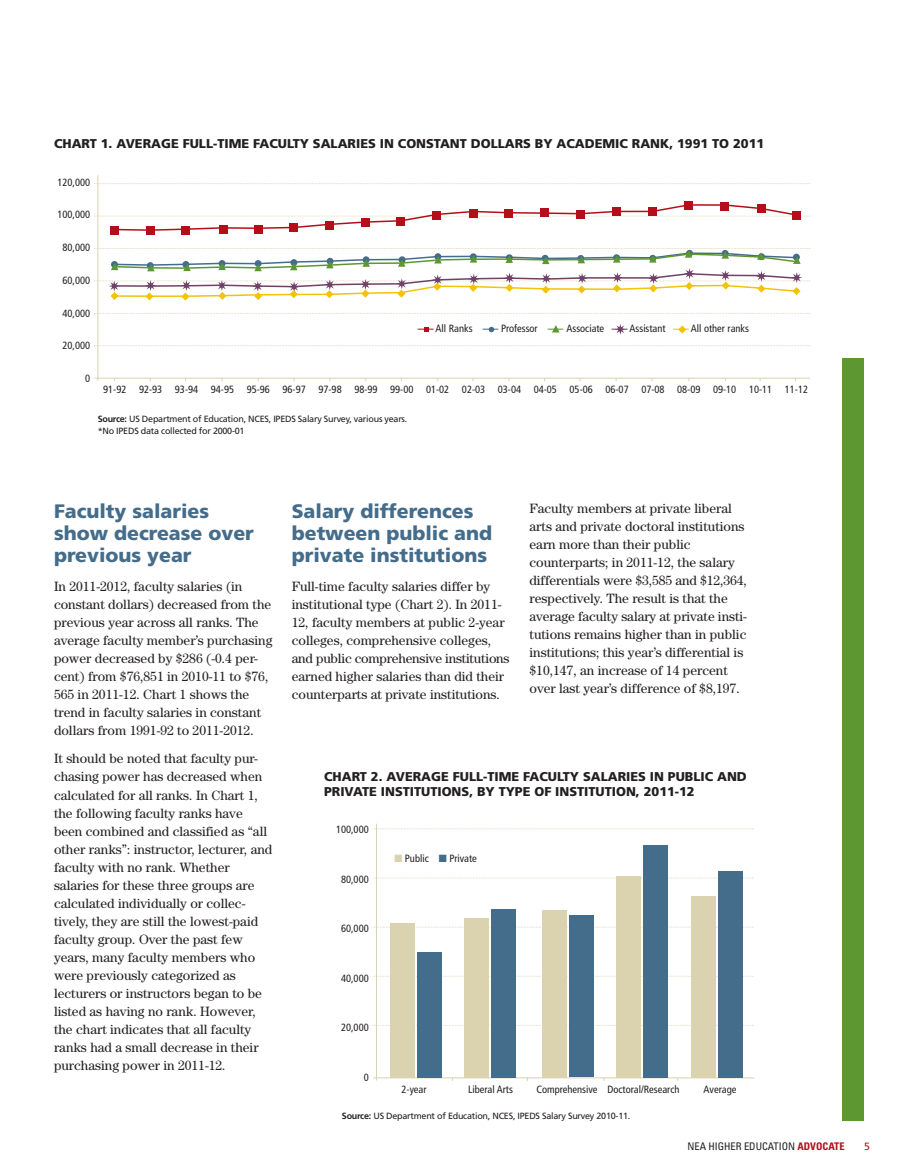
<style>
.page{position:relative;width:918px;height:1175px;background:#fff}
.page>*{position:absolute;margin:0;border:0;box-sizing:border-box;transform-origin:0 0}
.t1{font:900 19.5px/21.8px "Frutiger";color:#446c8b}
.t2{font:13.5px/18px "Century";color:#231f20}
.t3{font:900 12.75px/15px "Frutiger";color:#231f20}
.t4{font:condensed 10.5px "Frutiger";color:#231f20}
.t5{font:condensed 10.5px "Univers LT Std";color:#231f20}
.t6{font:10.5px "Frutiger";color:#b50e1a}
.t7{font:9px/12px "Frutiger";letter-spacing:-.025em;color:#231f20}
.s1{font-weight:700;font-stretch:normal;color:#b50e1a}
.s2{font-weight:700;font-stretch:normal;color:#446c8b}
.s3{font-weight:700;font-stretch:normal;color:#5c9731}
.s4{font-weight:700;font-stretch:normal;color:#704167}
.s5{font-weight:700;font-stretch:normal;color:#f2c309}
.s6{font-weight:700}
.s7{color:#dbd2b0}
.s8{color:#446c8b}
.s9{font-weight:700;color:#b50e1a}
</style>
<div class="page">
<div style="left:842px;top:359px;width:22px;height:761px;background:#5c9731"></div>
<hr style="left:98px;top:175px;width:1px;height:206px;background:#dbd2b0">
<hr style="left:94px;top:378px;width:716px;height:1px;background:#dbd2b0">
<svg style="left:94px;top:345px;width:717px;height:1px"></svg>
<svg style="left:94px;top:313px;width:717px;height:1px"></svg>
<svg style="left:94px;top:183px;width:717px;height:1px"></svg>
<svg style="left:94px;top:203px;width:717px;height:28px"></svg>
<div style="left:110px;top:226px;width:8px;height:8px;background:#b50e1a"></div>
<div style="left:146px;top:226px;width:8px;height:8px;background:#b50e1a"></div>
<div style="left:182px;top:226px;width:8px;height:8px;background:#b50e1a"></div>
<div style="left:219px;top:226px;width:8px;height:8px;background:#b50e1a"></div>
<div style="left:254px;top:225px;width:8px;height:9px;background:#b50e1a"></div>
<div style="left:290px;top:223px;width:8px;height:8px;background:#b50e1a"></div>
<div style="left:325px;top:221px;width:8px;height:9px;background:#b50e1a"></div>
<div style="left:361px;top:218px;width:8px;height:8px;background:#b50e1a"></div>
<div style="left:397px;top:218px;width:8px;height:8px;background:#b50e1a"></div>
<div style="left:433px;top:212px;width:8px;height:8px;background:#b50e1a"></div>
<div style="left:470px;top:209px;width:8px;height:8px;background:#b50e1a"></div>
<div style="left:505px;top:209px;width:8px;height:8px;background:#b50e1a"></div>
<div style="left:541px;top:209px;width:8px;height:8px;background:#b50e1a"></div>
<div style="left:577px;top:210px;width:8px;height:8px;background:#b50e1a"></div>
<div style="left:613px;top:208px;width:8px;height:8px;background:#b50e1a"></div>
<div style="left:649px;top:207px;width:8px;height:8px;background:#b50e1a"></div>
<div style="left:685px;top:201px;width:8px;height:8px;background:#b50e1a"></div>
<div style="left:721px;top:202px;width:8px;height:9px;background:#b50e1a"></div>
<div style="left:757px;top:204px;width:8px;height:8px;background:#b50e1a"></div>
<div style="left:792px;top:211px;width:8px;height:8px;background:#b50e1a"></div>
<svg style="left:94px;top:248px;width:717px;height:52px"></svg>
<svg style="left:424px;top:327px;width:5px;height:4px"></svg>
<svg style="left:489px;top:327px;width:5px;height:5px"></svg>
<svg style="left:552px;top:325px;width:7px;height:7px"></svg>
<svg style="left:615px;top:324px;width:11px;height:11px"></svg>
<svg style="left:678px;top:325px;width:8px;height:8px"></svg>
<hr style="left:376px;top:823px;width:1px;height:257px;background:#dbd2b0">
<hr style="left:373px;top:1077px;width:381px;height:1px;background:#dbd2b0">
<svg style="left:374px;top:975px;width:379px;height:1px"></svg>
<svg style="left:374px;top:926px;width:380px;height:1px"></svg>
<svg style="left:374px;top:877px;width:380px;height:1px"></svg>
<svg style="left:374px;top:828px;width:380px;height:1px"></svg>
<div style="left:391px;top:922px;width:24px;height:155px;background:#dbd2b0"></div>
<div style="left:418px;top:951px;width:24px;height:126px;background:#446c8b"></div>
<div style="left:465px;top:917px;width:24px;height:160px;background:#dbd2b0"></div>
<div style="left:492px;top:909px;width:24px;height:168px;background:#446c8b"></div>
<div style="left:542px;top:909px;width:25px;height:168px;background:#dbd2b0"></div>
<div style="left:569px;top:915px;width:25px;height:162px;background:#446c8b"></div>
<div style="left:616px;top:876px;width:25px;height:201px;background:#dbd2b0"></div>
<div style="left:643px;top:845px;width:25px;height:232px;background:#446c8b"></div>
<div style="left:691px;top:896px;width:25px;height:181px;background:#dbd2b0"></div>
<div style="left:718px;top:871px;width:25px;height:206px;background:#446c8b"></div>
<p class="t3" style="left:54px;top:137px;width:712px">CHART 1. AVERAGE FULL-TIME FACULTY SALARIES IN CONSTANT DOLLARS BY ACADEMIC RANK, 1991 TO 2011</p>
<p class="t4" style="left:57px;top:178px;width:34px">120,000</p>
<p class="t4" style="left:57px;top:210px;width:34px">100,000</p>
<p class="t4" style="left:62px;top:243px;width:29px">80,000</p>
<p class="t4" style="left:62px;top:276px;width:29px">60,000</p>
<p class="t4" style="left:62px;top:309px;width:29px">40,000</p>
<p class="t4" style="left:62px;top:341px;width:29px">20,000</p>
<p class="t4" style="left:85px;top:374px;width:7px">0</p>
<p class="t4" style="left:418px;top:324px;width:333px"><span class="s1">—–</span> All Ranks <span class="s2">—–</span> Professor <span class="s3">—–</span> Associate <span class="s4">—–</span> Assistant <span class="s5">—–</span> All other ranks</p>
<p class="t4" style="left:103px;top:385px;width:706px">91-92 92-93 93-94 94-95 95-96 96-97 97-98 98-99 99-00 01-02 02-03 03-04 04-05 05-06 06-07 07-08 08-09 09-10 10-11 11-12</p>
<p class="t7" style="left:98px;top:413px;width:311px"><span class="s6">Source:</span> US Department of Education, NCES, IPEDS Salary Survey, various years. *No IPEDS data collected for 2000-01</p>
<h1 class="t1" style="left:54px;top:502px;width:201px">Faculty salaries show decrease over previous year</h1>
<p class="t2" style="left:54px;top:578px;width:220px">In 2011-2012, faculty salaries (in constant dollars) decreased from the previous year across all ranks. The average faculty member’s purchasing power decreased by $286 (-0.4 per&shy;cent) from $76,851 in 2010-11 to $76, 565 in 2011-12. Chart 1 shows the trend in faculty salaries in constant dollars from 1991-92 to 2011-2012.</p>
<p class="t2" style="left:54px;top:751px;width:220px">It should be noted that faculty pur&shy;chasing power has decreased when calculated for all ranks. In Chart 1, the following faculty ranks have been combined and classified as “all other ranks”: instructor, lecturer, and faculty with no rank. Whether salaries for these three groups are calculated individually or collec&shy;tively, they are still the lowest-paid faculty group. Over the past few years, many faculty members who were previously categorized as lecturers or instructors began to be listed as having no rank. However, the chart indicates that all faculty ranks had a small decrease in their purchasing power in 2011-12.</p>
<h1 class="t1" style="left:292px;top:502px;width:202px">Salary differences between public and private institutions</h1>
<p class="t2" style="left:292px;top:578px;width:219px">Full-time faculty salaries differ by institutional type (Chart 2). In 2011- 12, faculty members at public 2-year colleges, comprehensive colleges, and public comprehensive institutions earned higher salaries than did their counterparts at private institutions.</p>
<p class="t2" style="left:530px;top:500px;width:219px">Faculty members at private liberal arts and private doctoral institutions earn more than their public counterparts; in 2011-12, the salary differentials were $3,585 and $12,364, respectively. The result is that the average faculty salary at private insti&shy;tutions remains higher than in public institutions; this year’s differential is $10,147, an increase of 14 percent over last year’s difference of $8,197.</p>
<p class="t3" style="left:324px;top:770px;width:424px">CHART 2. AVERAGE FULL-TIME FACULTY SALARIES IN PUBLIC AND<br>PRIVATE INSTITUTIONS, BY TYPE OF INSTITUTION, 2011-12</p>
<p class="t4" style="left:336px;top:825px;width:34px">100,000</p>
<p class="t4" style="left:341px;top:874px;width:29px">80,000</p>
<p class="t4" style="left:341px;top:924px;width:29px">60,000</p>
<p class="t4" style="left:341px;top:973px;width:29px">40,000</p>
<p class="t4" style="left:341px;top:1023px;width:29px">20,000</p>
<p class="t4" style="left:364px;top:1072px;width:7px">0</p>
<p class="t4" style="left:394px;top:853px;width:84px"><span class="s7">■</span> Public <span class="s8">■</span> Private</p>
<p class="t4" style="left:402px;top:1085px;width:27px">2-year</p>
<p class="t4" style="left:468px;top:1085px;width:46px">Liberal Arts</p>
<p class="t4" style="left:536px;top:1085px;width:145px">Comprehensive Doctoral/Research</p>
<p class="t4" style="left:704px;top:1085px;width:34px">Average</p>
<p class="t7" style="left:342px;top:1110px;width:290px"><span class="s6">Source:</span> US Department of Education, NCES, IPEDS Salary Survey 2010-11.</p>
<p class="t5" style="left:687px;top:1141px;width:159px">NEA HIGHER EDUCATION <span class="s9">ADVOCATE</span></p>
<p class="t6" style="left:864px;top:1142px;width:7px">5</p>
</div>
